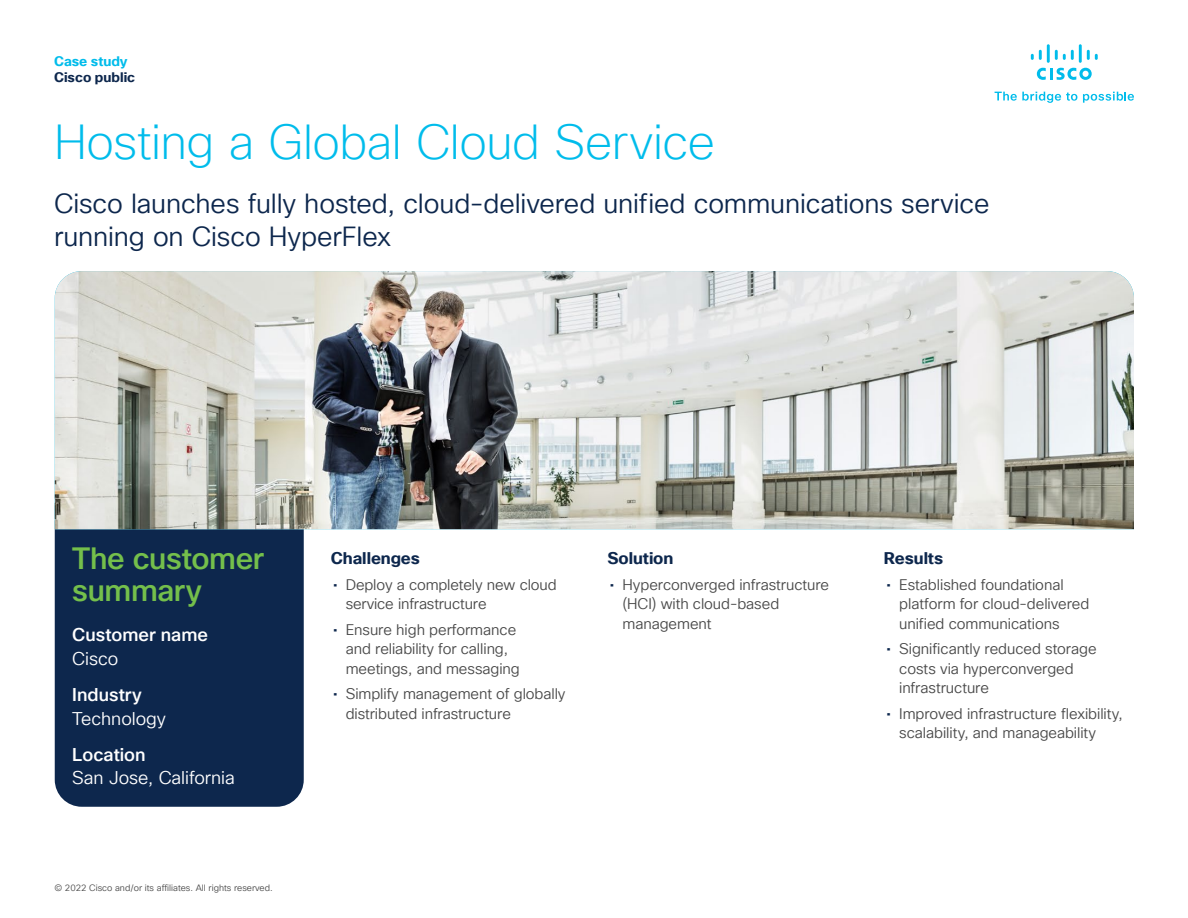
<style>
.page{position:relative;width:1188px;height:918px;background:#fff}
.page>*{position:absolute;margin:0;border:0;box-sizing:border-box;transform-origin:0 0}
.t1{font:200 48px "Cisco Sans TT";letter-spacing:-.01em;color:#00bceb}
.t2{font:30px/31.5px "Cisco Sans TM Medium";letter-spacing:-.01em;color:#74bf4b}
.t3{font:27px/33px "Cisco Sans TT Light";letter-spacing:-.005em;color:#0d274d}
.t4{font:18px "Cisco Sans TT Light";letter-spacing:-.005em;color:#fff}
.t5{font:18px "Cisco Sans TM Medium";color:#fff}
.t6{font:700 16.5px "Cisco Sans TT";letter-spacing:-.005em;color:#0d274d}
.t7{font:15px/19.5px "Cisco Sans TT Light";letter-spacing:-.005em;color:#484848}
.t8{font:700 13.5px "Cisco Sans TT";color:#0d274d}
.t9{font:700 13.5px "Cisco Sans TT";color:#00bceb}
.t10{font:9px "Cisco Sans TT Light";color:#484848}
.s1{font-family:"Cisco Sans TT";color:#0d274d}
</style>
<div class="page">
<svg style="left:995px;top:92px;width:82px;height:11px"></svg>
<svg style="left:1083px;top:92px;width:51px;height:11px"></svg>
<svg style="left:1037px;top:68px;width:55px;height:12px"></svg>
<svg style="left:1031px;top:50px;width:11px;height:10px"></svg>
<hr style="left:1047px;top:44px;width:3px;height:19px;background:#00bceb">
<svg style="left:1055px;top:50px;width:19px;height:10px"></svg>
<hr style="left:1079px;top:44px;width:3px;height:19px;background:#00bceb">
<svg style="left:1087px;top:50px;width:11px;height:10px"></svg>
<div style="left:55px;top:529px;width:249px;height:278px;background:#0d274d"></div>
<img style="left:55px;top:271px;width:1079px;height:258px">
<p class="t9" style="left:54px;top:52px;width:75px">Case study</p>
<p class="t8" style="left:54px;top:68px;width:83px">Cisco public</p>
<h1 class="t1" style="left:54px;top:111px;width:663px">Hosting a Global Cloud Service</h1>
<h3 class="t3" style="left:54px;top:187px;width:937px">Cisco launches fully hosted, cloud-delivered unified communications service running on Cisco HyperFlex</h3>
<h2 class="t2" style="left:72px;top:545px;width:193px">The customer summary</h2>
<p class="t5" style="left:72px;top:623px;width:137px">Customer name</p>
<p class="t4" style="left:72px;top:647px;width:48px">Cisco</p>
<p class="t5" style="left:72px;top:683px;width:71px">Industry</p>
<p class="t4" style="left:72px;top:707px;width:95px">Technology</p>
<p class="t5" style="left:72px;top:743px;width:75px">Location</p>
<p class="t4" style="left:72px;top:766px;width:164px">San Jose, California</p>
<p class="t10" style="left:54px;top:882px;width:220px">© 2022 Cisco and/or its affiliates. All rights reserved.</p>
<p class="t6" style="left:331px;top:548px;width:91px">Challenges</p>
<p class="t7" style="left:346px;top:575px;width:212px;text-indent:-13px"><span class="s1">•</span> Deploy a completely new cloud service infrastructure</p>
<p class="t7" style="left:346px;top:620px;width:176px;text-indent:-13px"><span class="s1">•</span> Ensure high performance and reliability for calling, meetings, and messaging</p>
<p class="t7" style="left:346px;top:685px;width:221px;text-indent:-13px"><span class="s1">•</span> Simplify management of globally distributed infrastructure</p>
<p class="t6" style="left:608px;top:548px;width:67px">Solution</p>
<p class="t7" style="left:622px;top:575px;width:208px;text-indent:-13px"><span class="s1">•</span> Hyperconverged infrastructure (HCI) with cloud-based management</p>
<p class="t6" style="left:884px;top:548px;width:61px">Results</p>
<p class="t7" style="left:899px;top:575px;width:192px;text-indent:-13px"><span class="s1">•</span> Established foundational platform for cloud-delivered unified communications</p>
<p class="t7" style="left:899px;top:640px;width:199px;text-indent:-13px"><span class="s1">•</span> Significantly reduced storage costs via hyperconverged infrastructure</p>
<p class="t7" style="left:899px;top:704px;width:225px;text-indent:-13px"><span class="s1">•</span> Improved infrastructure flexibility, scalability, and manageability</p>
</div>
